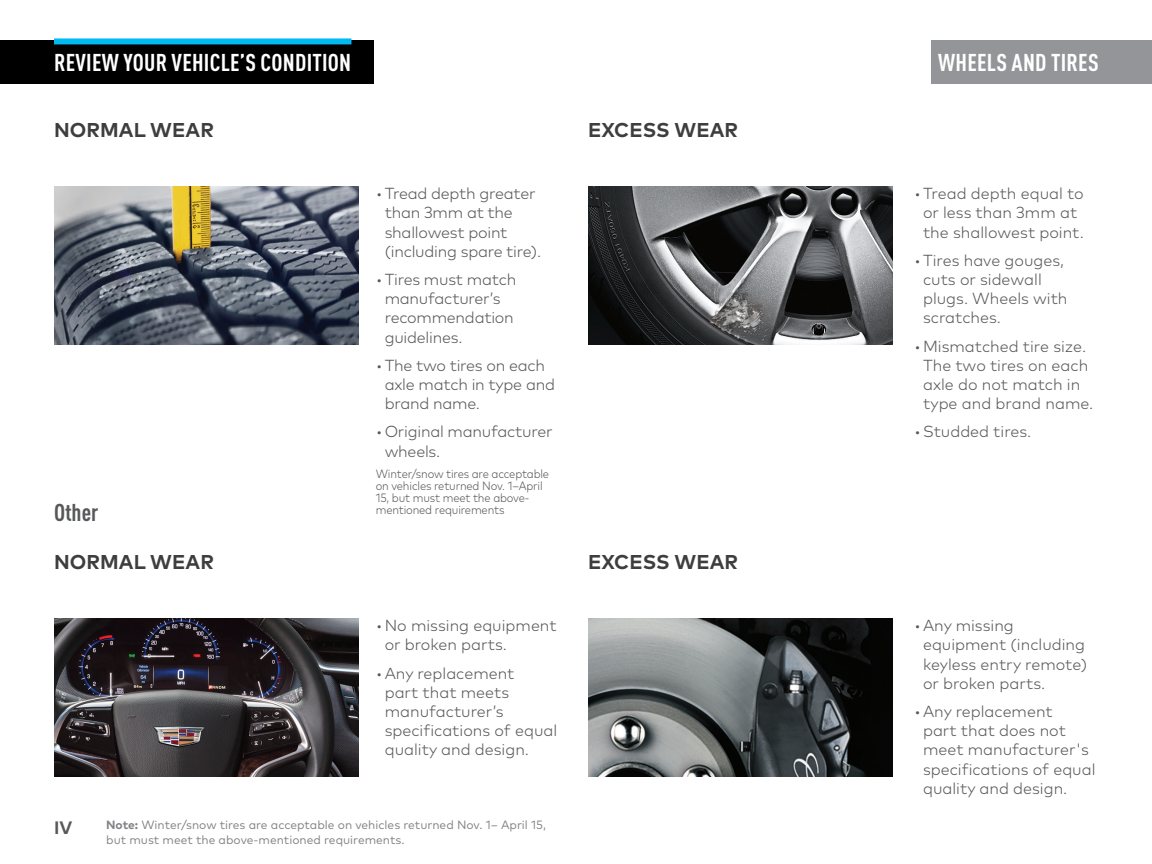
<style>
.page{position:relative;width:1152px;height:864px;background:#fff}
.page>*{position:absolute;margin:0;border:0;box-sizing:border-box;transform-origin:0 0}
.t1{font:700 condensed 24px "DIN Pro";letter-spacing:.01em;color:#fff}
.t2{font:700 condensed 24px "DIN Pro";color:#57585a}
.t3{font:700 20px "Mark Pro";letter-spacing:.005em;color:#3e3e3f}
.t4{font:700 18px "Mark Pro";color:#57585a}
.t5{font:300 16px/19.2px "Mark Pro";color:#57585a}
.t6{font:12px/14.4px "Mark Pro";color:#808285}
.t7{font:300 12px/12px "Mark Pro";letter-spacing:-.015em;color:#57585a;scale:.93 1}
.s1{font-weight:700}
</style>
<div class="page">
<img style="left:54px;top:187px;width:305px;height:157px">
<img style="left:54px;top:619px;width:305px;height:157px">
<img style="left:588px;top:187px;width:305px;height:157px">
<img style="left:588px;top:619px;width:305px;height:157px">
<div style="left:931px;top:40px;width:221px;height:44px;background:#939598"></div>
<div style="left:0;top:40px;width:373px;height:44px;background:#000001"></div>
<div style="left:54px;top:38px;width:297px;height:6px;background:#00baf1"></div>
<h1 class="t1" style="left:54px;top:45px;width:299px">REVIEW YOUR VEHICLE’S CONDITION</h1>
<p class="t3" style="left:54px;top:115px;width:162px">NORMAL WEAR</p>
<h1 class="t2" style="left:54px;top:494px;width:46px">Other</h1>
<p class="t3" style="left:54px;top:547px;width:162px">NORMAL WEAR</p>
<p class="t5" style="left:385px;top:183px;width:158px;text-indent:-9px">•Tread depth greater than 3mm at the shallowest point (including spare tire).</p>
<p class="t5" style="left:385px;top:268px;width:133px;text-indent:-9px">•Tires must match manufacturer’s recommendation guidelines.</p>
<p class="t5" style="left:385px;top:354px;width:172px;text-indent:-9px">•The two tires on each axle match in type and brand name.</p>
<p class="t5" style="left:385px;top:421px;width:169px;text-indent:-9px">•Original manufacturer wheels.</p>
<p class="t7" style="left:376px;top:466px;width:188px">Winter/snow tires are acceptable on vehicles returned Nov. 1–April<br>15, but must meet the above&shy;mentioned requirements</p>
<p class="t5" style="left:385px;top:615px;width:173px;text-indent:-9px">•No missing equipment or broken parts.</p>
<p class="t5" style="left:385px;top:662px;width:174px;text-indent:-9px">•Any replacement<br>part that meets manufacturer’s specifications of equal quality and design.</p>
<p class="t4" style="left:54px;top:814px;width:20px">IV</p>
<p class="t6" style="left:106px;top:817px;width:441px"><span class="s1">Note:</span> Winter/snow tires are acceptable on vehicles returned Nov. 1– April 15, but must meet the above-mentioned requirements.</p>
<p class="t3" style="left:588px;top:115px;width:152px">EXCESS WEAR</p>
<p class="t3" style="left:588px;top:547px;width:152px">EXCESS WEAR</p>
<h1 class="t1" style="left:938px;top:45px;width:162px">WHEELS AND TIRES</h1>
<p class="t5" style="left:914px;top:183px;width:171px;text-align:center">•Tread depth equal to or less than 3mm at the shallowest point.</p>
<p class="t5" style="left:923px;top:249px;width:146px;text-indent:-9px">•Tires have gouges, cuts or sidewall plugs. Wheels with scratches.</p>
<p class="t5" style="left:914px;top:335px;width:181px;text-align:center">•Mismatched tire size.<br>The two tires on each axle do not match in type and brand name.</p>
<p class="t5" style="left:914px;top:421px;width:119px">•Studded tires.</p>
<p class="t5" style="left:923px;top:615px;width:166px;text-indent:-9px">•Any missing equipment (including keyless entry remote) or broken parts.</p>
<p class="t5" style="left:923px;top:700px;width:174px;text-indent:-9px">•Any replacement<br>part that does not meet manufacturer's specifications of equal quality and design.</p>
</div>
